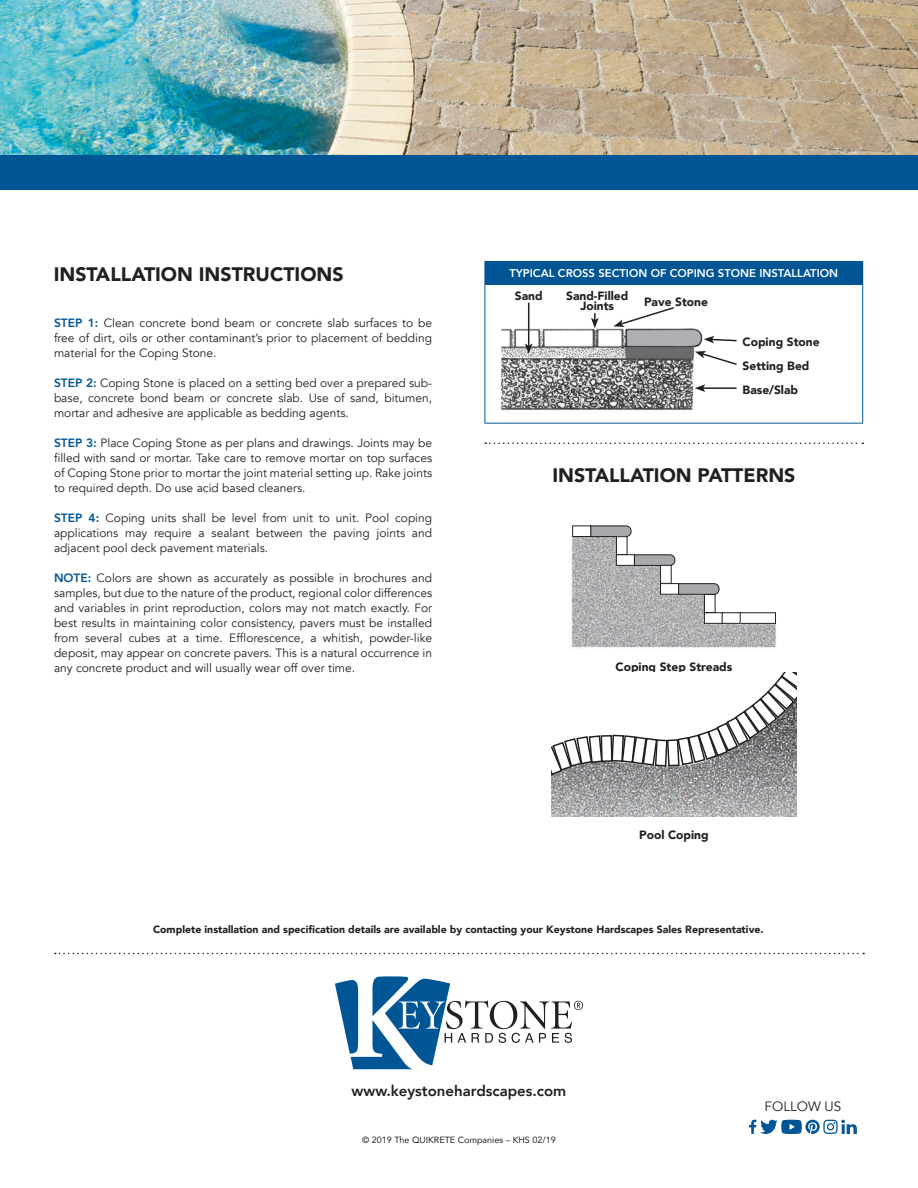
<style>
.page{position:relative;width:918px;height:1188px;background:#fff}
.page>*{position:absolute;margin:0;border:0;box-sizing:border-box;transform-origin:0 0}
.t1{font:900 19.5px "Avenir";color:#231f20}
.t2{font:800 15px "Avenir";color:#231f20}
.t3{font:13.5px "Avenir";color:#231f20}
.t4{font:12px/15px "Avenir";color:#231f20;text-align:justify}
.t5{font:900 12px/24px "Avenir";color:#231f20}
.t6{font:800 11.25px "Avenir";color:#fff}
.t7{font:900 10.5px "Avenir";color:#231f20}
.t8{font:9px "Avenir";color:#231f20}
.s1{font-weight:800;color:#005595}
</style>
<div class="page">
<img style="left:0;top:0;width:918px;height:155px">
<div style="left:0;top:155px;width:918px;height:35px;background:#005595"></div>
<img style="left:501px;top:305px;width:202px;height:106px">
<div style="left:485px;top:262px;width:378px;height:23px;background:#005595"></div>
<hr style="left:485px;top:261px;width:378px;height:1px;background:#005595">
<hr style="left:485px;top:285px;width:1px;height:138px;background:#005595">
<hr style="left:862px;top:285px;width:1px;height:138px;background:#005595">
<hr style="left:485px;top:423px;width:378px;height:1px;background:#005595">
<hr style="left:528px;top:303px;width:1px;height:43px;background:#231f20">
<svg style="left:525px;top:343px;width:8px;height:11px"></svg>
<svg style="left:591px;top:313px;width:8px;height:15px"></svg>
<svg style="left:613px;top:306px;width:63px;height:21px"></svg>
<svg style="left:704px;top:336px;width:33px;height:7px"></svg>
<svg style="left:695px;top:351px;width:42px;height:15px"></svg>
<hr style="left:703px;top:387px;width:34px;height:2px;background:#231f20">
<svg style="left:695px;top:384px;width:10px;height:8px"></svg>
<svg style="left:485px;top:443px;width:378px;height:1px"></svg>
<img style="left:570px;top:537px;width:227px;height:139px">
<svg style="left:591px;top:525px;width:41px;height:12px"></svg>
<div style="left:616px;top:537px;width:11px;height:18px;background:#fff"></div>
<div style="left:616px;top:536px;width:11px;height:19px;border:1px solid #231f20"></div>
<div style="left:572px;top:525px;width:19px;height:12px;border:1px solid #231f20"></div>
<div style="left:616px;top:555px;width:18px;height:10px;background:#fff"></div>
<div style="left:616px;top:554px;width:19px;height:12px;border:1px solid #231f20"></div>
<svg style="left:634px;top:554px;width:43px;height:12px"></svg>
<div style="left:661px;top:565px;width:10px;height:18px;background:#fff"></div>
<div style="left:660px;top:565px;width:12px;height:19px;border:1px solid #231f20"></div>
<div style="left:661px;top:584px;width:18px;height:10px;background:#fff"></div>
<div style="left:660px;top:583px;width:19px;height:12px;border:1px solid #231f20"></div>
<svg style="left:678px;top:583px;width:43px;height:12px"></svg>
<div style="left:704px;top:595px;width:11px;height:18px;background:#fff"></div>
<div style="left:704px;top:594px;width:11px;height:19px;border:1px solid #231f20"></div>
<div style="left:704px;top:613px;width:18px;height:10px;background:#fff"></div>
<div style="left:704px;top:612px;width:19px;height:12px;border:1px solid #231f20"></div>
<div style="left:740px;top:613px;width:35px;height:10px;background:#fff"></div>
<div style="left:740px;top:612px;width:36px;height:12px;border:1px solid #231f20"></div>
<div style="left:722px;top:613px;width:18px;height:10px;background:#fff"></div>
<div style="left:722px;top:612px;width:19px;height:12px;border:1px solid #231f20"></div>
<img style="left:552px;top:781px;width:244px;height:35px">
<svg style="left:552px;top:672px;width:244px;height:109px"></svg>
<svg style="left:55px;top:953px;width:809px;height:1px"></svg>
<svg style="left:335px;top:976px;width:248px;height:93px"></svg>
<svg style="left:749px;top:1120px;width:108px;height:14px"></svg>
<h1 class="t1" style="left:54px;top:257px;width:291px">INSTALLATION INSTRUCTIONS</h1>
<p class="t4" style="left:54px;top:316px;width:380px"><span class="s1">STEP 1:</span> Clean concrete bond beam or concrete slab surfaces to be free of dirt, oils or other contaminant’s prior to placement of bedding material for the Coping Stone.</p>
<p class="t4" style="left:54px;top:376px;width:380px"><span class="s1">STEP 2:</span> Coping Stone is placed on a setting bed over a prepared sub&shy;base, concrete bond beam or concrete slab. Use of sand, bitumen, mortar and adhesive are applicable as bedding agents.</p>
<p class="t4" style="left:54px;top:436px;width:380px"><span class="s1">STEP 3:</span> Place Coping Stone as per plans and drawings. Joints may be filled with sand or mortar. Take care to remove mortar on top surfaces of Coping Stone prior to mortar the joint material setting up. Rake joints to required depth. Do use acid based cleaners.</p>
<p class="t4" style="left:54px;top:511px;width:380px"><span class="s1">STEP 4:</span> Coping units shall be level from unit to unit. Pool coping applications may require a sealant between the paving joints and adjacent pool deck pavement materials.</p>
<p class="t4" style="left:54px;top:571px;width:380px"><span class="s1">NOTE:</span> Colors are shown as accurately as possible in brochures and samples, but due to the nature of the product, regional color differences and variables in print reproduction, colors may not match exactly. For best results in maintaining color consistency, pavers must be installed from several cubes at a time. Efflorescence, a whitish, powder-like deposit, may appear on concrete pavers. This is a natural occurrence in any concrete product and will usually wear off over time.</p>
<p class="t6" style="left:509px;top:265px;width:330px">TYPICAL CROSS SECTION OF COPING STONE INSTALLATION</p>
<p class="t5" style="left:515px;top:283px;width:29px">Sand</p>
<p class="t5" style="left:566px;top:290px;width:64px;line-height:10.5px;text-align:center">Sand-Filled<br>Joints</p>
<p class="t5" style="left:644px;top:289px;width:65px">Pave Stone</p>
<p class="t5" style="left:743px;top:330px;width:79px">Coping Stone<br>Setting Bed<br>Base/Slab</p>
<h1 class="t1" style="left:552px;top:458px;width:245px">INSTALLATION PATTERNS</h1>
<p class="t5" style="left:616px;top:654px;width:118px">Coping Step Streads</p>
<p class="t5" style="left:639px;top:822px;width:71px">Pool Coping</p>
<p class="t7" style="left:153px;top:920px;width:612px">Complete installation and specification details are available by contacting your Keystone Hardscapes Sales Representative.</p>
<p class="t2" style="left:352px;top:1079px;width:216px">www.keystonehardscapes.com</p>
<p class="t8" style="left:362px;top:1133px;width:195px">© 2019 The QUIKRETE Companies – KHS 02/19</p>
<p class="t3" style="left:765px;top:1098px;width:78px">FOLLOW US</p>
</div>
